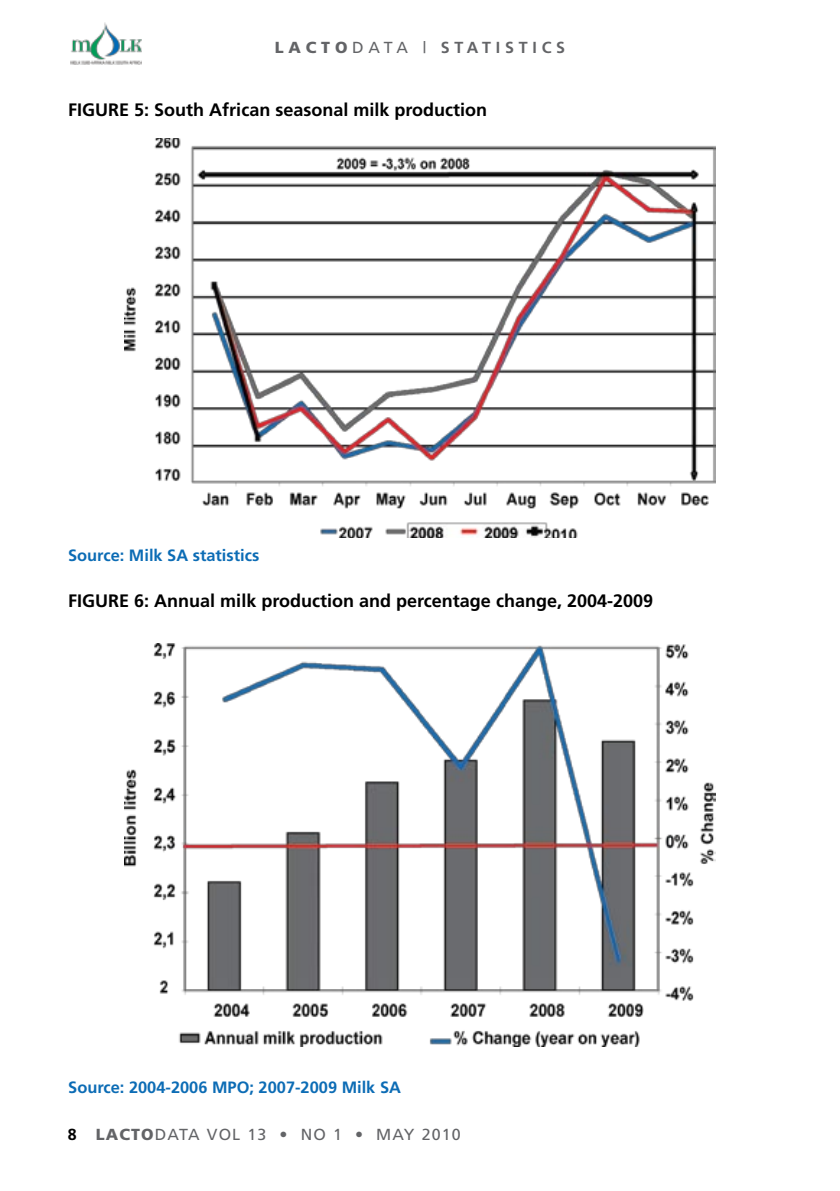
<style>
.page{position:relative;width:840px;height:1191px;background:#fff}
.page>*{position:absolute;margin:0;border:0;box-sizing:border-box;transform-origin:0 0}
.t1{font:700 18px "Frutiger";color:#000}
.t2{font:700 16.4px "Frutiger";color:#0c6cb5}
.t3{font:16px "Frutiger";letter-spacing:.07em;color:#636467}
.t4{font:700 16px "Frutiger";letter-spacing:.3em;color:#636467}
.s1{font-weight:900}
.s2{font-weight:400}
.s3{font-weight:700;color:#000}
</style>
<div class="page">
<img style="left:70px;top:22px;width:72px;height:42px">
<img style="left:125px;top:138px;width:589px;height:400px">
<img style="left:125px;top:643px;width:589px;height:403px">
<p class="t4" style="left:275px;top:38px;width:292px"><span class="s1">LACTO</span><span class="s2">DATA |</span> STATISTICS</p>
<p class="t1" style="left:68px;top:99px;width:420px">FIGURE 5: South African seasonal milk production</p>
<p class="t2" style="left:68px;top:545px;width:193px">Source: Milk SA statistics</p>
<p class="t1" style="left:68px;top:590px;width:586px">FIGURE 6: Annual milk production and percentage change, 2004-2009</p>
<p class="t2" style="left:68px;top:1077px;width:334px">Source: 2004-2006 MPO; 2007-2009 Milk SA</p>
<p class="t3" style="left:68px;top:1125px;width:394px"><span class="s3">8</span> <span class="s1">LACTO</span>DATA VOL 13 • NO 1 • MAY 2010</p>
</div>
